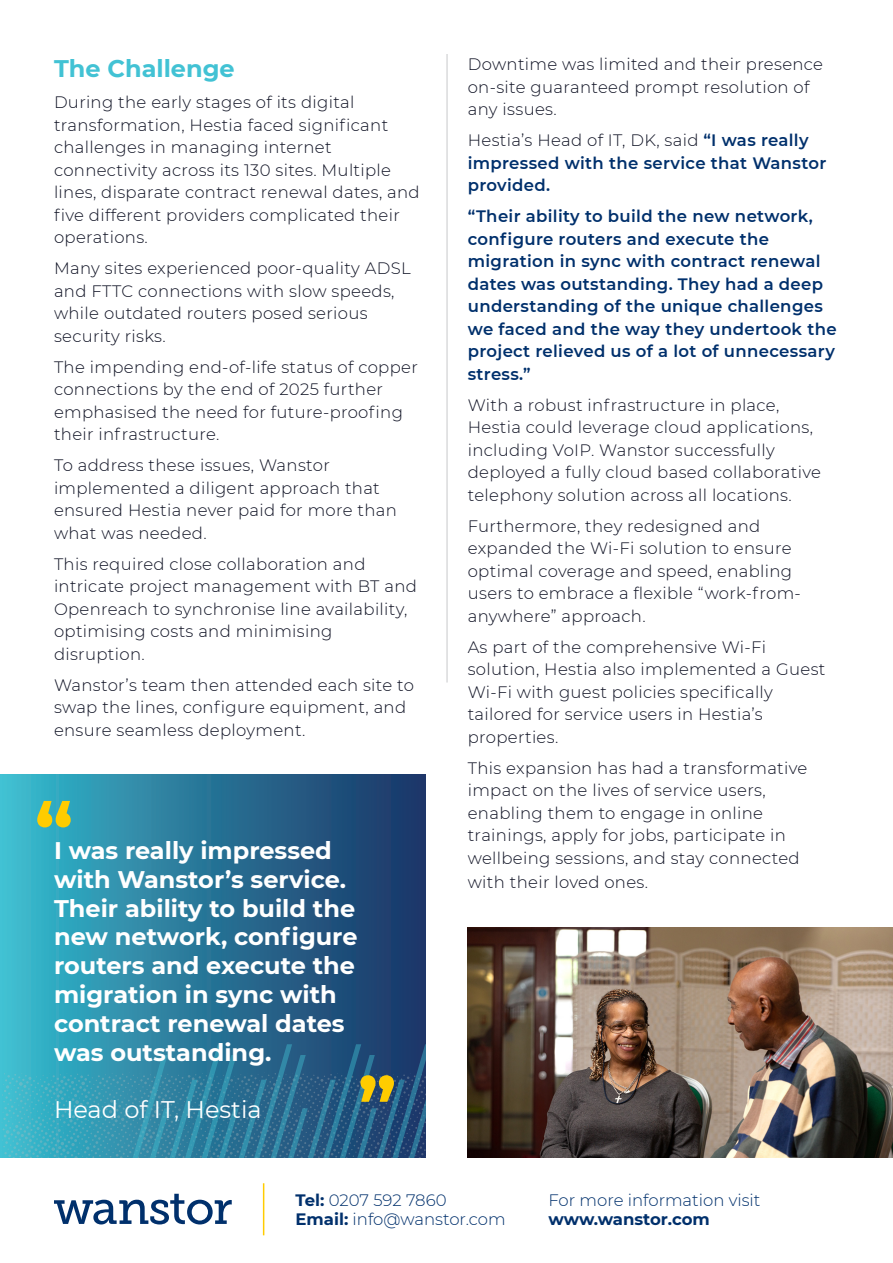
<style>
.page{position:relative;width:893px;height:1263px;background:#fff}
.page>*{position:absolute;margin:0;border:0;box-sizing:border-box;transform-origin:0 0}
.t1{font:700 78px "Montserrat";color:#fc0}
.t2{font:700 24px/28.8px "Montserrat";color:#fff}
.t3{font:24px "Montserrat";color:#fff}
.t4{font:700 24px "Montserrat";color:#42c2d4}
.t5{font:300 16.5px/22.5px "Montserrat";letter-spacing:.02em;color:#0e1123}
.t6{font:600 16.5px/22.5px "Montserrat";letter-spacing:.02em;color:#00306c}
.t7{font:300 16.5px/19.8px "Montserrat";color:#00306c}
.t8{font:700 16.5px "Montserrat";letter-spacing:-.005em;color:#00306c}
.s1{font-weight:300;color:#0e1123}
.s2{font-weight:700}
</style>
<div class="page">
<hr style="left:447px;top:54px;width:1px;height:628px;background:#c7c8ca">
<img style="left:468px;top:928px;width:425px;height:230px">
<svg style="left:54px;top:1194px;width:178px;height:30px"></svg>
<hr style="left:263px;top:1183px;width:1px;height:52px;background:#fc0">
<div style="left:0;top:775px;width:425px;height:383px;background:linear-gradient(to right,#3abbce,#1a3163)"></div>
<svg style="left:0;top:1044px;width:426px;height:114px;background:#2f7e9e"></svg>
<h2 class="t4" style="left:54px;top:51px;width:182px">The Challenge</h2>
<p class="t5" style="left:54px;top:91px;width:367px">During the early stages of its digital transformation, Hestia faced significant challenges in managing internet connectivity across its 130 sites. Multiple lines, disparate contract renewal dates, and five different providers complicated their operations.</p>
<p class="t5" style="left:54px;top:257px;width:358px">Many sites experienced poor-quality ADSL and FTTC connections with slow speeds, while outdated routers posed serious security risks.</p>
<p class="t5" style="left:54px;top:355px;width:365px">The impending end-of-life status of copper connections by the end of 2025 further emphasised the need for future-proofing their infrastructure.</p>
<p class="t5" style="left:54px;top:454px;width:344px">To address these issues, Wanstor implemented a diligent approach that ensured Hestia never paid for more than what was needed.</p>
<p class="t5" style="left:54px;top:552px;width:365px">This required close collaboration and intricate project management with BT and Openreach to synchronise line availability, optimising costs and minimising disruption.</p>
<p class="t5" style="left:54px;top:673px;width:361px">Wanstor’s team then attended each site to swap the lines, configure equipment, and ensure seamless deployment.</p>
<h1 class="t1" style="left:35px;top:775px;width:40px">“</h1>
<h2 class="t2" style="left:54px;top:835px;width:305px">I was really impressed with Wanstor’s service.<br>Their ability to build the new network, configure routers and execute the migration in sync with contract renewal dates was outstanding.</h2>
<h2 class="t3" style="left:54px;top:1093px;width:209px">Head of IT, Hestia</h2>
<h1 class="t1" style="left:397px;top:1128px;width:40px;rotate:-180deg">“</h1>
<p class="t5" style="left:468px;top:52px;width:357px">Downtime was limited and their presence on-site guaranteed prompt resolution of any issues.</p>
<p class="t6" style="left:468px;top:128px;width:360px"><span class="s1">Hestia’s Head of IT, DK, said</span> “I was really impressed with the service that Wanstor provided.</p>
<p class="t6" style="left:468px;top:204px;width:370px">“Their ability to build the new network, configure routers and execute the migration in sync with contract renewal dates was outstanding. They had a deep understanding of the unique challenges we faced and the way they undertook the project relieved us of a lot of unnecessary stress.”</p>
<p class="t5" style="left:468px;top:393px;width:355px">With a robust infrastructure in place, Hestia could leverage cloud applications, including VoIP. Wanstor successfully deployed a fully cloud based collaborative telephony solution across all locations.</p>
<p class="t5" style="left:468px;top:514px;width:335px">Furthermore, they redesigned and expanded the Wi-Fi solution to ensure optimal coverage and speed, enabling users to embrace a flexible “work-from&shy;anywhere” approach.</p>
<p class="t5" style="left:468px;top:635px;width:359px">As part of the comprehensive Wi-Fi solution, Hestia also implemented a Guest Wi-Fi with guest policies specifically tailored for service users in Hestia’s properties.</p>
<p class="t5" style="left:468px;top:756px;width:341px">This expansion has had a transformative impact on the lives of service users, enabling them to engage in online trainings, apply for jobs, participate in wellbeing sessions, and stay connected</p>
<p class="t5" style="left:468px;top:870px;width:182px">with their loved ones.</p>
<p class="t7" style="left:296px;top:1189px;width:212px"><span class="s2">Tel:</span> 0207 592 7860<br><span class="s2">Email:</span> info@wanstor.com</p>
<p class="t7" style="left:549px;top:1189px;width:213px">For more information visit</p>
<p class="t8" style="left:549px;top:1208px;width:163px">www.wanstor.com</p>
</div>
